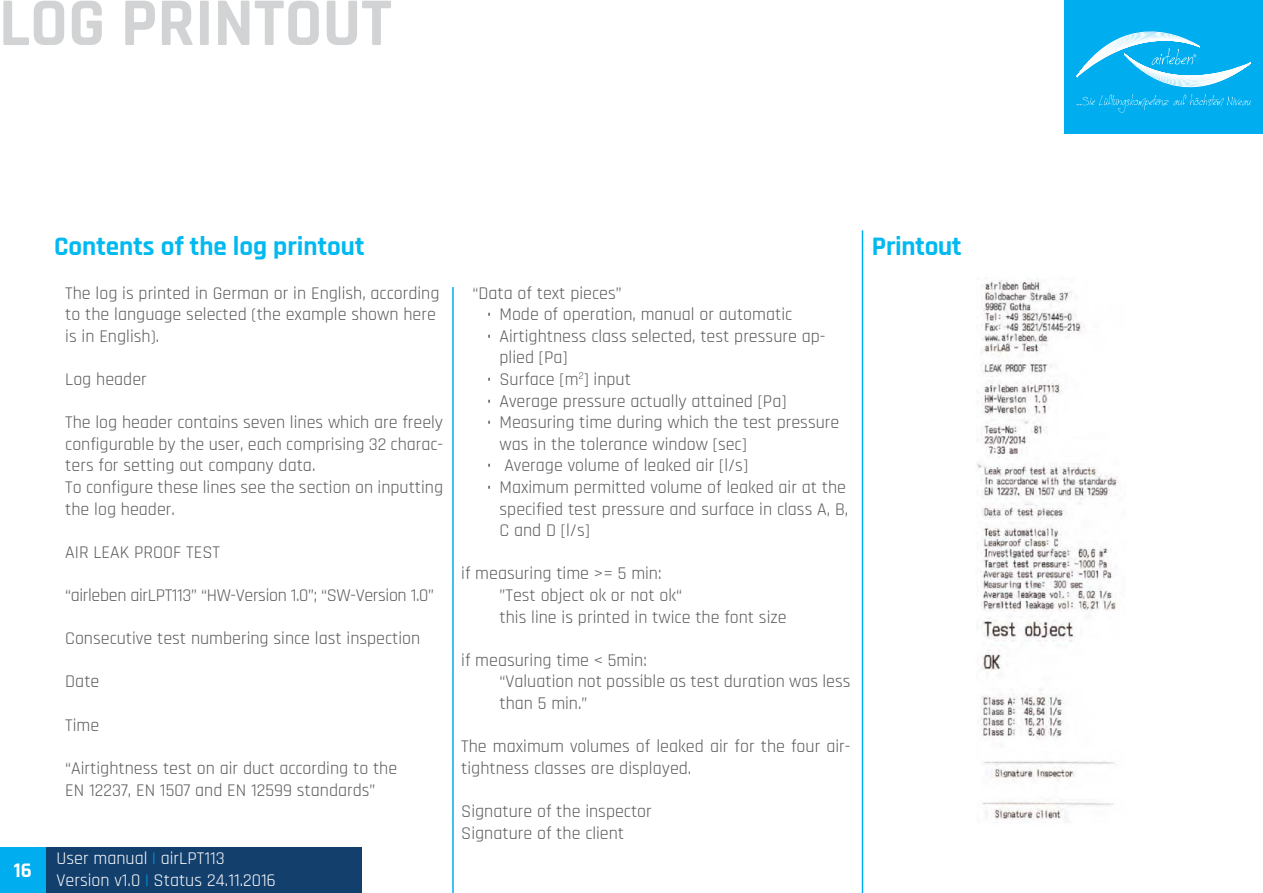
<style>
.page{position:relative;width:1263px;height:893px;background:#fff}
.page>*{position:absolute;margin:0;border:0;box-sizing:border-box;transform-origin:0 0}
.t1{font:700 69px "Rajdhani";color:#d1d3d4}
.t2{font:700 27px "Rajdhani";color:#00b9f1}
.t3{font:700 21px "Rajdhani";color:#fff}
.t4{font:18px/21.6px "Rajdhani";color:#58595b}
.t5{font:18px "Rajdhani";letter-spacing:-.02em;color:#58595b}
.t6{font:18px/21.6px "Rajdhani";color:#fff}
.s1{color:#00aeef}
</style>
<div class="page">
<div style="left:0;top:847px;width:46px;height:46px;background:#00aeef"></div>
<div style="left:46px;top:847px;width:315px;height:46px;background:#133f6d"></div>
<div style="left:1064px;top:0;width:199px;height:134px;background:#00aeef"></div>
<svg style="left:1076px;top:31px;width:175px;height:82px"></svg>
<hr style="left:862px;top:230px;width:1px;height:663px;background:#00aeef">
<hr style="left:452px;top:287px;width:2px;height:606px;background:#00aeef">
<img style="left:977px;top:280px;width:141px;height:540px">
<h1 class="t1" style="left:-1px;top:-19px;width:394px">LOG PRINTOUT</h1>
<p class="t3" style="left:14px;top:858px;width:20px">16</p>
<h2 class="t2" style="left:54px;top:230px;width:312px">Contents of the log printout</h2>
<h2 class="t2" style="left:872px;top:230px;width:91px">Printout</h2>
<p class="t4" style="left:65px;top:283px;width:376px">The log is printed in German or in English, according to the language selected (the example shown here is in English).</p>
<p class="t4" style="left:65px;top:369px;width:83px">Log header</p>
<p class="t4" style="left:65px;top:412px;width:379px">The log header contains seven lines which are freely configurable by the user, each comprising 32 charac&shy;ters for setting out company data.<br>To configure these lines see the section on inputting the log header.</p>
<p class="t4" style="left:65px;top:542px;width:156px">AIR LEAK PROOF TEST</p>
<p class="t5" style="left:65px;top:585px;width:370px">“airleben airLPT113” “HW-Version 1.0”; “SW-Version 1.0”</p>
<p class="t4" style="left:65px;top:628px;width:357px">Consecutive test numbering since last inspection</p>
<p class="t4" style="left:65px;top:671px;width:36px">Date</p>
<p class="t4" style="left:65px;top:715px;width:36px">Time</p>
<p class="t4" style="left:65px;top:758px;width:333px">“Airtightness test on air duct according to the<br>EN 12237, EN 1507 and EN 12599 standards”</p>
<p class="t4" style="left:472px;top:283px;width:151px">“Data of text pieces”</p>
<p class="t4" style="left:487px;top:304px;width:307px">• Mode of operation, manual or automatic</p>
<p class="t4" style="left:499px;top:326px;width:327px;text-indent:-13px">• Airtightness class selected, test pressure ap&shy;plied [Pa]</p>
<p class="t4" style="left:487px;top:369px;width:146px">• Surface [m<sup>2</sup>] input</p>
<p class="t4" style="left:487px;top:391px;width:301px">• Average pressure actually attained [Pa]</p>
<p class="t4" style="left:499px;top:412px;width:341px;text-indent:-13px">• Measuring time during which the test pressure was in the tolerance window [sec]</p>
<p class="t4" style="left:487px;top:455px;width:263px">• Average volume of leaked air [l/s]</p>
<p class="t4" style="left:499px;top:477px;width:350px;text-indent:-13px">• Maximum permitted volume of leaked air at the specified test pressure and surface in class A, B,<br>C and D [l/s]</p>
<p class="t4" style="left:499px;top:563px;width:289px;text-indent:-38px">if measuring time &gt;= 5 min:<br>”Test object ok or not ok“<br>this line is printed in twice the font size</p>
<p class="t4" style="left:499px;top:650px;width:352px;text-indent:-38px">if measuring time &lt; 5min:<br>“Valuation not possible as test duration was less than 5 min.”</p>
<p class="t4" style="left:461px;top:736px;width:391px">The maximum volumes of leaked air for the four air&shy;tightness classes are displayed.</p>
<p class="t4" style="left:461px;top:801px;width:192px">Signature of the inspector<br>Signature of the client</p>
<p class="t6" style="left:57px;top:848px;width:221px">User manual <span class="s1">|</span> airLPT113<br>Version v1.0 <span class="s1">|</span> Status 24.11.2016</p>
</div>
